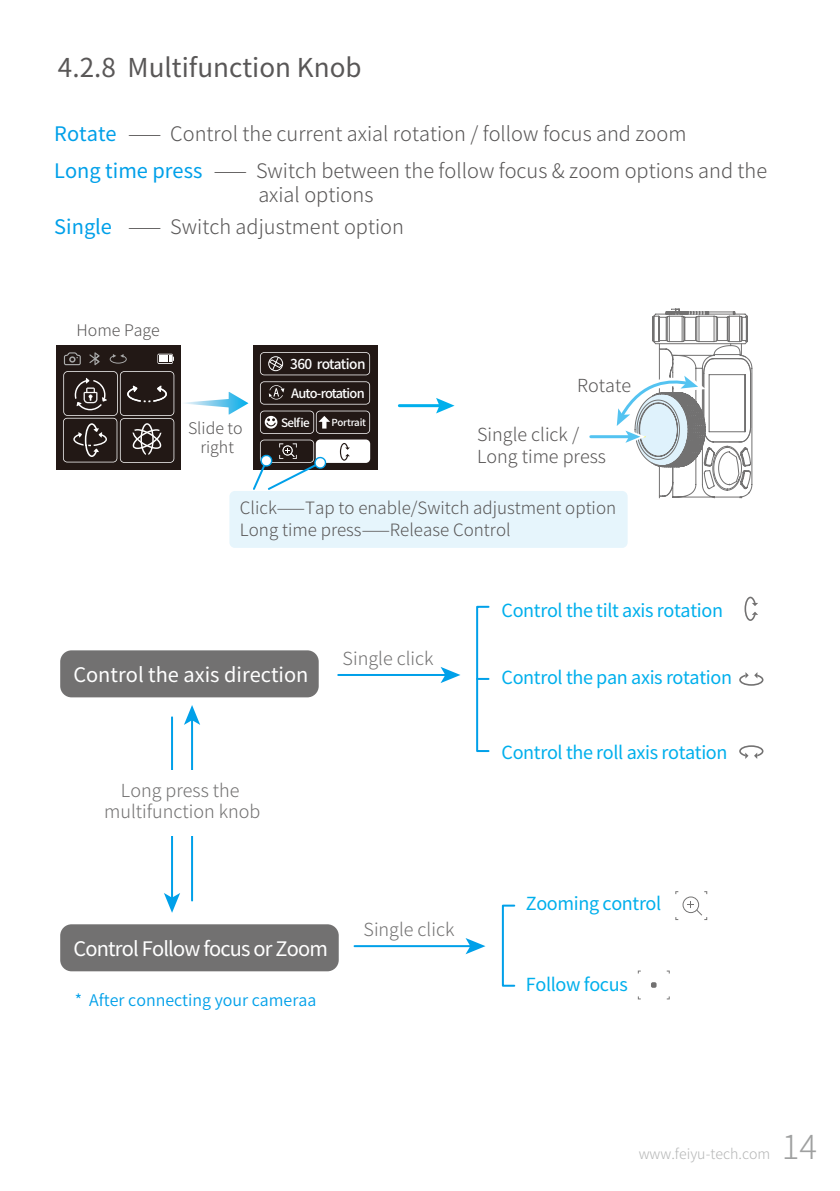
<style>
.page{position:relative;width:840px;height:1191px;background:#fff}
.page>*{position:absolute;margin:0;border:0;box-sizing:border-box;transform-origin:0 0}
.t1{font:300 33px "Source Han Sans CN";color:#9fa0a0}
.t2{font:26px "Source Han Sans CN";color:#595757}
.t3{font:300 20px/36.8px "Source Han Sans CN";color:#595757}
.t4{font:20px "Source Han Sans CN";letter-spacing:-.04em;color:#fff}
.t5{font:20px "Source Han Sans CN";color:#fff}
.t6{font:18px "Source Han Sans CN";letter-spacing:-.02em;color:#00afec}
.t7{font:300 18px/21.6px "Source Han Sans CN";color:#727171;text-align:center}
.t8{font:300 18px/21.6px "Source Han Sans CN";color:#595757}
.t9{font:300 17px/22px "Source Han Sans CN";color:#595757}
.t10{font:16px "Source Han Sans CN";color:#00a0e9}
.t11{font:300 16px/19.2px "Source Han Sans CN";color:#595757;text-align:center}
.t12{font:300 14.2px "Source Han Sans CN";color:#b5b6b6}
.t13{font:500 13.6px "Source Han Sans CN";letter-spacing:-.04em;color:#fff}
.t14{font:500 12.8px "Source Han Sans CN";letter-spacing:-.07em;color:#fff}
.t15{font:500 11.6px "Source Han Sans CN";color:#fff}
.t16{font:500 9.8px "Source Han Sans CN";letter-spacing:-.02em;color:#fff}
.s1{font-weight:400;color:#00a0e9}
</style>
<div class="page">
<div style="left:252px;top:345px;width:125px;height:125px;background:#221815"></div>
<svg style="left:260px;top:352px;width:110px;height:23px"></svg>
<div style="left:229px;top:491px;width:398px;height:57px;background:#e6f5fc;border-radius:6px"></div>
<div style="left:60px;top:650px;width:258px;height:47px;background:#727171;border-radius:11px"></div>
<svg style="left:592px;top:438px;width:16px;height:1px"></svg>
<hr style="left:590px;top:435px;width:39px;height:3px;background:#54c3f1">
<svg style="left:608px;top:308px;width:144px;height:190px"></svg>
<svg style="left:675px;top:891px;width:31px;height:29px"></svg>
<svg style="left:651px;top:982px;width:5px;height:5px"></svg>
<div style="left:60px;top:924px;width:278px;height:47px;background:#727171;border-radius:11px"></div>
<hr style="left:338px;top:674px;width:108px;height:2px;background:#00a0e9">
<svg style="left:440px;top:667px;width:20px;height:16px"></svg>
<hr style="left:354px;top:945px;width:117px;height:2px;background:#00a0e9">
<svg style="left:465px;top:938px;width:20px;height:16px"></svg>
<div style="left:476px;top:606px;width:13px;height:146px;border:2px solid #00a0e9"></div>
<svg style="left:477px;top:678px;width:11px;height:2px"></svg>
<div style="left:501px;top:904px;width:14px;height:82px;border:2px solid #00a0e9"></div>
<hr style="left:399px;top:404px;width:43px;height:3px;background:#00afec">
<svg style="left:436px;top:398px;width:18px;height:15px"></svg>
<hr style="left:191px;top:719px;width:2px;height:181px;background:#00a0e9">
<svg style="left:184px;top:705px;width:16px;height:20px"></svg>
<hr style="left:171px;top:717px;width:2px;height:181px;background:#00a0e9">
<svg style="left:164px;top:893px;width:16px;height:19px"></svg>
<div style="left:110px;top:770px;width:142px;height:65px;background:#fff"></div>
<svg style="left:744px;top:596px;width:13px;height:25px"></svg>
<svg style="left:739px;top:745px;width:24px;height:14px"></svg>
<svg style="left:739px;top:672px;width:24px;height:13px"></svg>
<div style="left:56px;top:345px;width:125px;height:125px;background:#221815"></div>
<svg style="left:89px;top:352px;width:10px;height:13px"></svg>
<svg style="left:64px;top:352px;width:17px;height:13px"></svg>
<svg style="left:110px;top:354px;width:17px;height:9px"></svg>
<svg style="left:157px;top:354px;width:17px;height:10px"></svg>
<svg style="left:63px;top:371px;width:111px;height:92px"></svg>
<svg style="left:185px;top:381px;width:185px;height:109px"></svg>
<h2 class="t2" style="left:58px;top:53px;width:305px">4.2.8 Multifunction Knob</h2>
<p class="t3" style="left:54px;top:115px;width:714px"><span class="s1">Rotate</span> ⸺ Control the current axial rotation / follow focus and zoom<br><span class="s1">Long time press</span> ⸺ Switch between the follow focus &amp; zoom options and the</p>
<p class="t3" style="left:54px;top:179px;width:351px;line-height:32px;text-indent:204px">axial options<br><span class="s1">Single</span> ⸺ Switch adjustment option</p>
<p class="t11" style="left:76px;top:321px;width:85px">Home Page</p>
<p class="t11" style="left:188px;top:418px;width:56px">Slide to right</p>
<p class="t13" style="left:290px;top:357px;width:77px">360 rotation</p>
<p class="t14" style="left:291px;top:386px;width:75px">Auto-rotation</p>
<p class="t15" style="left:281px;top:416px;width:30px">Selfie</p>
<p class="t16" style="left:331px;top:417px;width:36px">Portrait</p>
<p class="t8" style="left:577px;top:375px;width:55px">Rotate</p>
<p class="t8" style="left:477px;top:424px;width:130px">Single click /<br>Long time press</p>
<p class="t9" style="left:240px;top:497px;width:377px">Click⸺Tap to enable/Switch adjustment option<br>Long time press⸺Release Control</p>
<p class="t6" style="left:501px;top:600px;width:223px">Control the tilt axis rotation</p>
<p class="t5" style="left:73px;top:663px;width:236px">Control the axis direction</p>
<p class="t7" style="left:342px;top:648px;width:92px">Single click</p>
<p class="t7" style="left:104px;top:779px;width:158px">Long press the multifunction knob</p>
<p class="t4" style="left:73px;top:937px;width:256px">Control Follow focus or Zoom</p>
<p class="t10" style="left:75px;top:991px;width:243px">* After connecting your cameraa</p>
<p class="t7" style="left:363px;top:919px;width:92px">Single click</p>
<p class="t6" style="left:501px;top:667px;width:232px">Control the pan axis rotation</p>
<p class="t6" style="left:501px;top:742px;width:227px">Control the roll axis rotation</p>
<p class="t6" style="left:525px;top:893px;width:137px">Zooming control</p>
<p class="t6" style="left:525px;top:974px;width:103px">Follow focus</p>
<p class="t12" style="left:638px;top:1146px;width:133px">www.feiyu-tech.com</p>
<h1 class="t1" style="left:781px;top:1128px;width:37px">14</h1>
</div>
